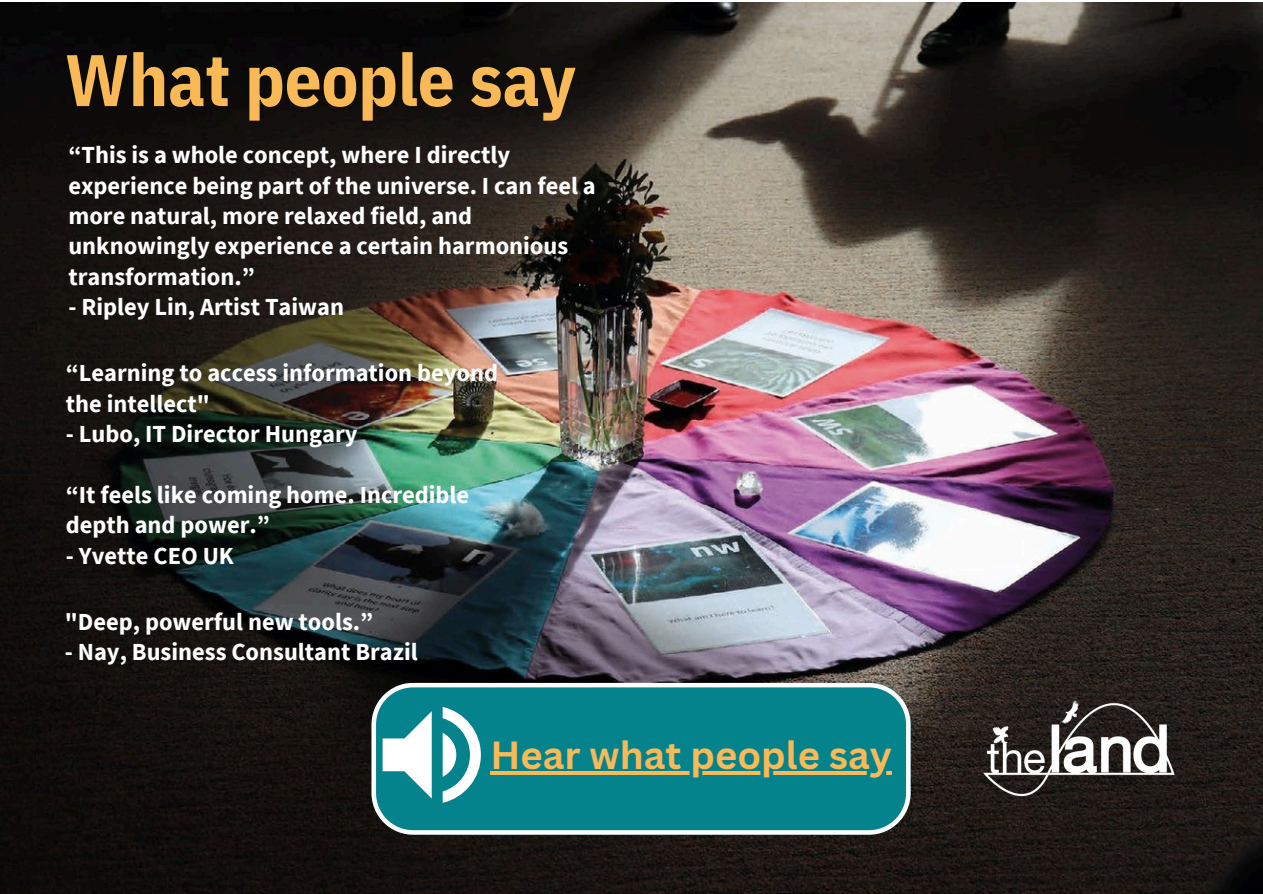
<style>
.page{position:relative;width:1263px;height:894px;background:#fff}
.page>*{position:absolute;margin:0;border:0;box-sizing:border-box;transform-origin:0 0}
.t1{font:700 72.75px "IBM Plex Sans Cond";letter-spacing:-.005em;color:#fab957}
.t2{font:700 38.1px "Canva Sans";color:#fab957}
.t3{font:700 24.45px/30.3px "Source Sans Pro";color:#fff}
</style>
<div class="page">
<img style="left:0;top:3px;width:1263px;height:890px">
<img style="left:967px;top:665px;width:223px;height:161px">
<svg style="left:372px;top:682px;width:538px;height:152px;background:#1a8a92"></svg>
<svg style="left:383px;top:706px;width:98px;height:96px"></svg>
<hr style="left:490px;top:771px;width:402px;height:3px;background:#fab957">
<p class="t1" style="left:65px;top:31px;width:513px">What people say</p>
<p class="t3" style="left:68px;top:139px;width:529px">“This is a whole concept, where I directly experience being part of the universe. I can feel a more natural, more relaxed field, and unknowingly experience a certain harmonious transformation.”</p>
<p class="t3" style="left:68px;top:291px;width:277px">- Ripley Lin, Artist Taiwan</p>
<p class="t3" style="left:66px;top:357px;width:434px">“Learning to access information beyond the intellect"</p>
<p class="t3" style="left:66px;top:418px;width:293px">- Lubo, IT Director Hungary</p>
<p class="t3" style="left:66px;top:479px;width:405px">“It feels like coming home. Incredible depth and power.”</p>
<p class="t3" style="left:66px;top:539px;width:170px">- Yvette CEO UK</p>
<h1 class="t3" style="left:65px;top:605px;width:310px">"Deep, powerful new tools.”</h1>
<p class="t3" style="left:65px;top:636px;width:354px">- Nay, Business Consultant Brazil</p>
<p class="t2" style="left:490px;top:728px;width:403px">Hear what people say</p>
</div>
